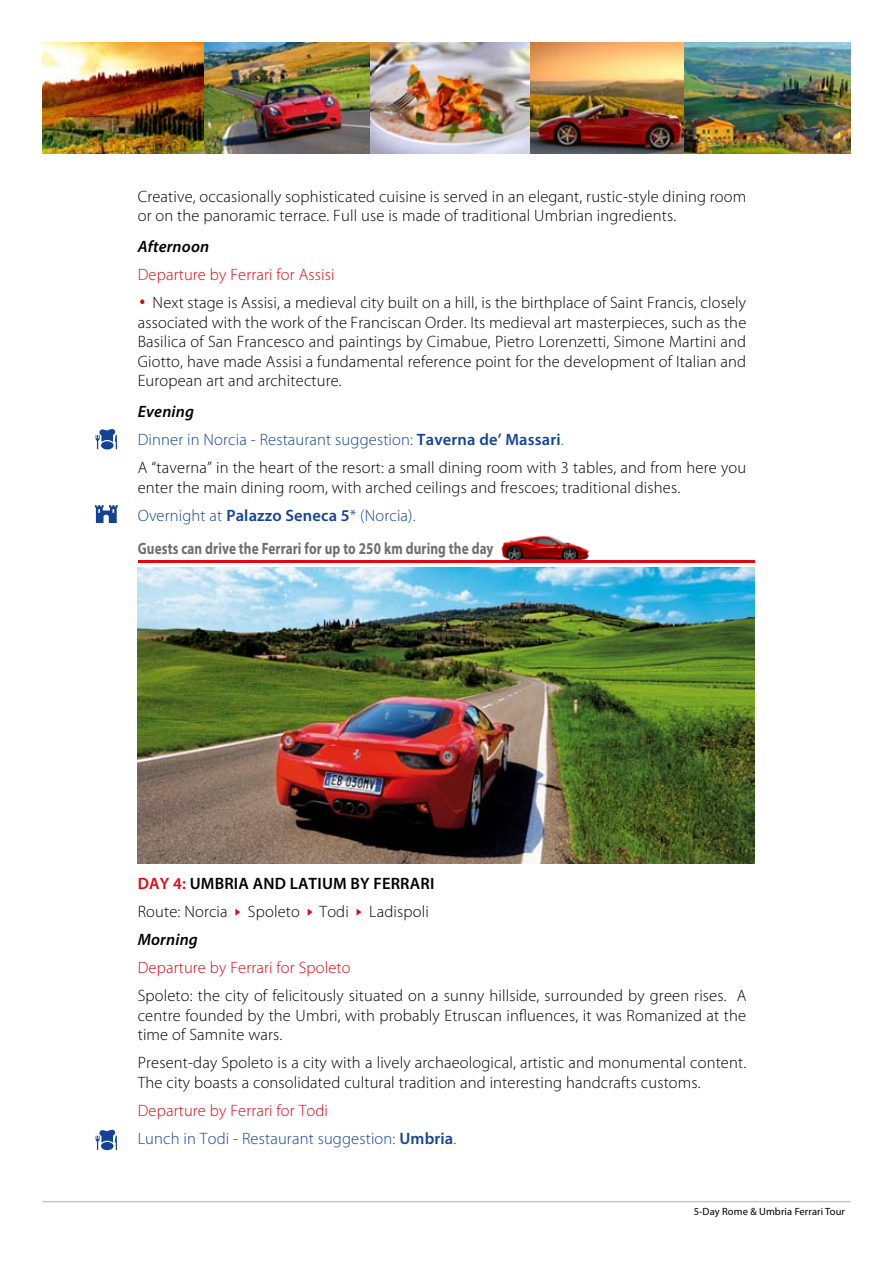
<style>
.page{position:relative;width:893px;height:1263px;background:#fff}
.page>*{position:absolute;margin:0;border:0;box-sizing:border-box;transform-origin:0 0}
.t1{font:300 52.5px "Myriad Pro";color:#e30613}
.t2{font:300 16.5px/19.5px "Myriad Pro";letter-spacing:.01em;color:#000}
.t3{font:300 16.5px/28px "Myriad Pro";letter-spacing:.01em;color:#134395}
.t4{font:300 16.5px "Myriad Pro";letter-spacing:.01em;color:#e30613}
.t5{font:700 16.5px "Myriad Pro";letter-spacing:.01em;color:#706f6f;scale:.8 1}
.t6{font:italic 600 16.5px "Myriad Pro";letter-spacing:.01em;color:#000}
.t7{font:10.5px "Myriad Pro";letter-spacing:.01em;color:#000}
.s1{font-weight:600;font-style:italic}
.s2{color:#134395}
.s3{font-weight:600;color:#134395}
.s4{font-weight:600;color:#e30613}
.s5{font-weight:600}
.s6{color:#e30613}
</style>
<div class="page">
<hr style="left:43px;top:1201px;width:807px;height:1px;background:#c6c6c6">
<img style="left:370px;top:43px;width:315px;height:110px">
<svg style="left:235px;top:909px;width:5px;height:7px"></svg>
<svg style="left:308px;top:909px;width:4px;height:7px"></svg>
<svg style="left:357px;top:909px;width:4px;height:7px"></svg>
<svg style="left:96px;top:429px;width:21px;height:20px"></svg>
<svg style="left:95px;top:505px;width:23px;height:18px"></svg>
<img style="left:43px;top:43px;width:161px;height:110px">
<img style="left:204px;top:43px;width:166px;height:110px">
<img style="left:685px;top:43px;width:165px;height:110px">
<img style="left:138px;top:567px;width:617px;height:297px">
<img style="left:501px;top:535px;width:88px;height:25px">
<hr style="left:138px;top:560px;width:616px;height:2px;background:#e30613">
<svg style="left:96px;top:1130px;width:21px;height:20px"></svg>
<p class="t2" style="left:138px;top:187px;width:610px">Creative, occasionally sophisticated cuisine is served in an elegant, rustic-style dining room or on the panoramic terrace. Full use is made of traditional Umbrian ingredients.</p>
<p class="t6" style="left:138px;top:238px;width:73px">Afternoon</p>
<p class="t4" style="left:138px;top:266px;width:198px">Departure by Ferrari for Assisi</p>
<h1 class="t1" style="left:138px;top:269px;width:11px">·</h1>
<p class="t2" style="left:138px;top:293px;width:610px;text-align:justify;text-indent:15px">Next stage is Assisi, a medieval city built on a hill, is the birthplace of Saint Francis, closely associated with the work of the Franciscan Order. Its medieval art masterpieces, such as the Basilica of San Francesco and paintings by Cimabue, Pietro Lorenzetti, Simone Martini and Giotto, have made Assisi a fundamental reference point for the development of Italian and European art and architecture.</p>
<p class="t2" style="left:138px;top:398px;width:610px;line-height:28px"><span class="s1">Evening<br></span><span class="s2">Dinner in Norcia - Restaurant suggestion:</span> <span class="s3">Taverna de’ Massari</span><span class="s2">.<br></span>A “taverna” in the heart of the resort: a small dining room with 3 tables, and from here you</p>
<p class="t2" style="left:138px;top:473px;width:544px;line-height:28px">enter the main dining room, with arched ceilings and frescoes; traditional dishes.<br><span class="s2">Overnight at</span> <span class="s3">Palazzo Seneca 5</span><span class="s2">* (Norcia).</span></p>
<p class="t5" style="left:138px;top:539px;width:446px">Guests can drive the Ferrari for up to 250 km during the day</p>
<p class="t2" style="left:138px;top:870px;width:298px;line-height:28px"><span class="s4">DAY 4:</span> <span class="s5">UMBRIA AND LATIUM BY FERRARI<br></span>Route: Norcia Spoleto Todi Ladispoli</p>
<p class="t6" style="left:138px;top:931px;width:62px">Morning</p>
<p class="t4" style="left:138px;top:959px;width:214px">Departure by Ferrari for Spoleto</p>
<p class="t2" style="left:138px;top:986px;width:610px;text-align:justify">Spoleto: the city of felicitously situated on a sunny hillside, surrounded by green rises. A centre founded by the Umbri, with probably Etruscan influences, it was Romanized at the time of Samnite wars.</p>
<p class="t2" style="left:138px;top:1053px;width:610px">Present-day Spoleto is a city with a lively archaeological, artistic and monumental content.<br>The city boasts a consolidated cultural tradition and interesting handcrafts customs.</p>
<p class="t3" style="left:138px;top:1096px;width:320px"><span class="s6">Departure by Ferrari for Todi<br></span>Lunch in Todi - Restaurant suggestion: <span class="s5">Umbria</span>.</p>
<p class="t7" style="left:694px;top:1205px;width:153px">5-Day Rome &amp; Umbria Ferrari Tour</p>
</div>
